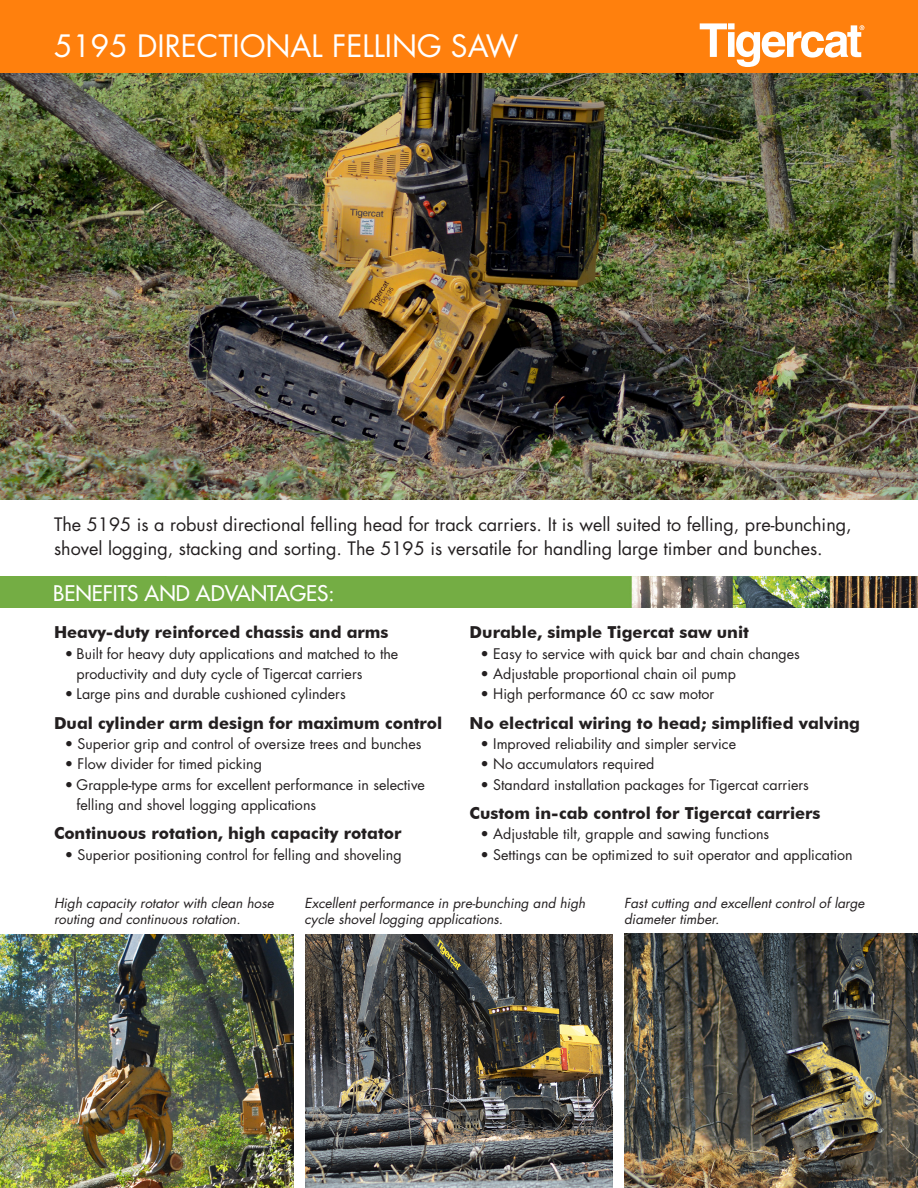
<style>
.page{position:relative;width:918px;height:1188px;background:#fff}
.page>*{position:absolute;margin:0;border:0;box-sizing:border-box;transform-origin:0 0}
.Brochure_heading{font:30px "Futura Std";color:#fff}
.Brochure_benefits{font:500 21px "Futura Std";color:#fff}
.Brochure_p1_header_c{font:18px/24px "Futura Std";color:#231f20}
.Brochure_bullet_1{font:700 16.5px "Futura BT";color:#231f20}
.Brochure_bullet_2{font:14.25px/20.2px "Futura Std";color:#231f20}
.Brochure_caption{font:italic 13.5px/16.2px "Futura Std";color:#231f20}
</style>
<div class="page">
<img style="left:0;top:73px;width:918px;height:426px">
<div style="left:0;top:0;width:918px;height:73px;background:#ff800d"></div>
<svg style="left:700px;top:23px;width:164px;height:44px"></svg>
<img style="left:0;top:577px;width:918px;height:30px">
<img style="left:625px;top:933px;width:293px;height:255px">
<img style="left:305px;top:934px;width:308px;height:254px">
<img style="left:0;top:934px;width:293px;height:254px">
<p class="Brochure_heading" style="left:54px;top:27px;width:466px">5195 DIRECTIONAL FELLING SAW</p>
<p class="Brochure_p1_header_c" style="left:54px;top:513px;width:799px">The 5195 is a robust directional felling head for track carriers. It is well suited to felling, pre-bunching, shovel logging, stacking and sorting. The 5195 is versatile for handling large timber and bunches.</p>
<p class="Brochure_benefits" style="left:53px;top:580px;width:283px">BENEFITS AND ADVANTAGES:</p>
<p class="Brochure_bullet_1" style="left:54px;top:622px;width:336px">Heavy-duty reinforced chassis and arms</p>
<p class="Brochure_bullet_2" style="left:77px;top:643px;width:323px;text-indent:-12px">• Built for heavy duty applications and matched to the productivity and duty cycle of Tigercat carriers</p>
<p class="Brochure_bullet_2" style="left:65px;top:684px;width:282px">• Large pins and durable cushioned cylinders</p>
<p class="Brochure_bullet_1" style="left:54px;top:713px;width:390px">Dual cylinder arm design for maximum control</p>
<p class="Brochure_bullet_2" style="left:65px;top:734px;width:358px">• Superior grip and control of oversize trees and bunches</p>
<p class="Brochure_bullet_2" style="left:65px;top:754px;width:199px">• Flow divider for timed picking</p>
<p class="Brochure_bullet_2" style="left:77px;top:774px;width:350px;text-indent:-12px">• Grapple-type arms for excellent performance in selective felling and shovel logging applications</p>
<p class="Brochure_bullet_1" style="left:54px;top:824px;width:349px">Continuous rotation, high capacity rotator</p>
<p class="Brochure_bullet_2" style="left:65px;top:844px;width:338px">• Superior positioning control for felling and shoveling</p>
<p class="Brochure_bullet_1" style="left:470px;top:622px;width:281px">Durable, simple Tigercat saw unit</p>
<p class="Brochure_bullet_2" style="left:480px;top:643px;width:321px">• Easy to service with quick bar and chain changes</p>
<p class="Brochure_bullet_2" style="left:480px;top:664px;width:257px">• Adjustable proportional chain oil pump</p>
<p class="Brochure_bullet_2" style="left:480px;top:684px;width:235px">• High performance 60 cc saw motor</p>
<p class="Brochure_bullet_1" style="left:470px;top:713px;width:392px">No electrical wiring to head; simplified valving</p>
<p class="Brochure_bullet_2" style="left:480px;top:734px;width:257px">• Improved reliability and simpler service</p>
<p class="Brochure_bullet_2" style="left:480px;top:754px;width:175px">• No accumulators required</p>
<p class="Brochure_bullet_2" style="left:480px;top:774px;width:330px">• Standard installation packages for Tigercat carriers</p>
<p class="Brochure_bullet_1" style="left:470px;top:803px;width:352px">Custom in-cab control for Tigercat carriers</p>
<p class="Brochure_bullet_2" style="left:480px;top:824px;width:290px">• Adjustable tilt, grapple and sawing functions</p>
<p class="Brochure_bullet_2" style="left:480px;top:844px;width:374px">• Settings can be optimized to suit operator and application</p>
<p class="Brochure_caption" style="left:54px;top:895px;width:221px">High capacity rotator with clean hose routing and continuous rotation.</p>
<p class="Brochure_caption" style="left:305px;top:895px;width:282px">Excellent performance in pre-bunching and high cycle shovel logging applications.</p>
<p class="Brochure_caption" style="left:624px;top:895px;width:242px">Fast cutting and excellent control of large diameter timber.</p>
</div>
